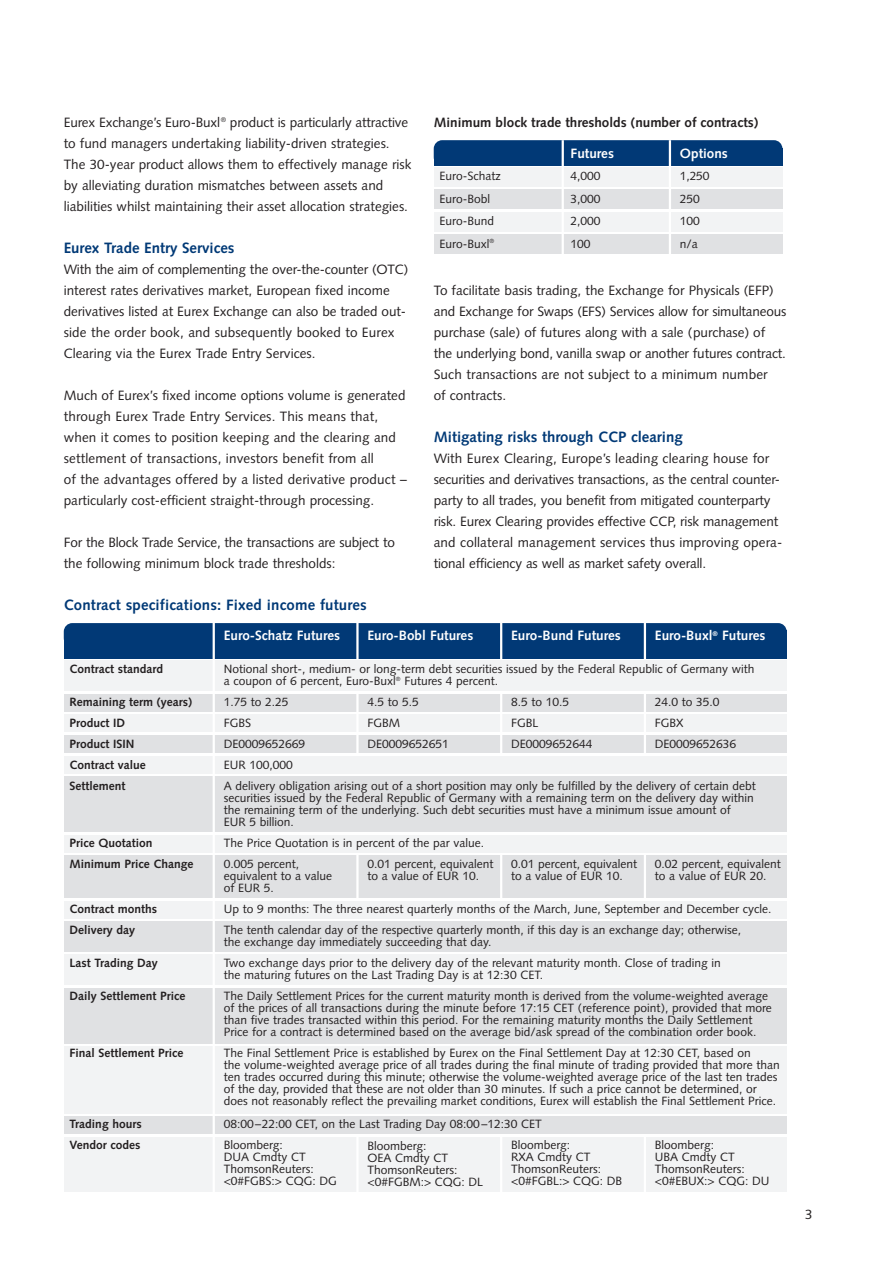
<style>
.page{position:relative;width:893px;height:1263px;background:#fff}
.page>*{position:absolute;margin:0;border:0;box-sizing:border-box;transform-origin:0 0}
.t1{font:700 15px "Syntax";color:#013976}
.t2{font:13.5px/21px "Syntax";color:#231f20}
.t3{font:700 13.5px "Syntax";color:#fff}
.t4{font:700 13.5px "Syntax";color:#231f20}
.t5{font:12px/12px "Syntax";color:#231f20}
.t6{font:700 12px/21px "Syntax";color:#231f20}
</style>
<div class="page">
<div style="left:64px;top:623px;width:723px;height:24px;background:#013976;border-radius:9px"></div>
<div style="left:64px;top:631px;width:723px;height:28px;background:#013976"></div>
<div style="left:64px;top:660px;width:723px;height:31px;background:#f2f3f4"></div>
<div style="left:64px;top:693px;width:723px;height:18px;background:#e0e1e3"></div>
<div style="left:64px;top:714px;width:723px;height:18px;background:#f2f3f4"></div>
<div style="left:64px;top:735px;width:723px;height:18px;background:#e0e1e3"></div>
<div style="left:64px;top:756px;width:723px;height:18px;background:#f2f3f4"></div>
<div style="left:64px;top:776px;width:723px;height:56px;background:#e0e1e3"></div>
<div style="left:64px;top:834px;width:723px;height:18px;background:#f2f3f4"></div>
<div style="left:64px;top:855px;width:723px;height:43px;background:#e0e1e3"></div>
<div style="left:64px;top:901px;width:723px;height:18px;background:#f2f3f4"></div>
<div style="left:64px;top:955px;width:723px;height:30px;background:#f2f3f4"></div>
<div style="left:64px;top:1046px;width:723px;height:68px;background:#f2f3f4"></div>
<div style="left:64px;top:1116px;width:723px;height:18px;background:#e0e1e3"></div>
<div style="left:64px;top:1137px;width:723px;height:55px;background:#f2f3f4"></div>
<div style="left:64px;top:921px;width:723px;height:31px;background:#e0e1e3"></div>
<div style="left:64px;top:988px;width:723px;height:55px;background:#e0e1e3"></div>
<hr style="left:213px;top:622px;width:2px;height:577px;background:#fff">
<hr style="left:356px;top:622px;width:3px;height:37px;background:#fff">
<hr style="left:500px;top:622px;width:2px;height:37px;background:#fff">
<hr style="left:644px;top:622px;width:2px;height:37px;background:#fff">
<hr style="left:356px;top:692px;width:3px;height:63px;background:#fff">
<hr style="left:500px;top:692px;width:2px;height:63px;background:#fff">
<hr style="left:644px;top:692px;width:2px;height:63px;background:#fff">
<hr style="left:356px;top:853px;width:3px;height:45px;background:#fff">
<hr style="left:500px;top:853px;width:2px;height:45px;background:#fff">
<hr style="left:644px;top:853px;width:2px;height:45px;background:#fff">
<hr style="left:356px;top:1135px;width:3px;height:60px;background:#fff">
<hr style="left:500px;top:1135px;width:2px;height:62px;background:#fff">
<hr style="left:644px;top:1135px;width:2px;height:61px;background:#fff">
<div style="left:434px;top:140px;width:348px;height:26px;background:#013976;border-radius:9px"></div>
<div style="left:434px;top:149px;width:348px;height:17px;background:#013976"></div>
<div style="left:434px;top:167px;width:348px;height:20px;background:#f2f3f4"></div>
<div style="left:434px;top:190px;width:348px;height:19px;background:#e0e1e3"></div>
<div style="left:434px;top:212px;width:348px;height:20px;background:#f2f3f4"></div>
<div style="left:434px;top:235px;width:348px;height:19px;background:#e0e1e3"></div>
<hr style="left:669px;top:140px;width:2px;height:117px;background:#fff">
<hr style="left:562px;top:140px;width:2px;height:119px;background:#fff">
<p class="t2" style="left:64px;top:113px;width:349px">Eurex Exchange’s Euro-Buxl<sup>®</sup> product is particularly attractive to fund managers undertaking liability-driven strategies.<br>The 30-year product allows them to effectively manage risk by alleviating duration mismatches between assets and liabilities whilst maintaining their asset allocation strategies.</p>
<p class="t1" style="left:64px;top:242px;width:172px">Eurex Trade Entry Services</p>
<p class="t2" style="left:64px;top:260px;width:346px">With the aim of complementing the over-the-counter (OTC) interest rates derivatives market, European fixed income derivatives listed at Eurex Exchange can also be traded out&shy;side the order book, and subsequently booked to Eurex Clearing via the Eurex Trade Entry Services.</p>
<p class="t2" style="left:64px;top:386px;width:344px">Much of Eurex’s fixed income options volume is generated through Eurex Trade Entry Services. This means that, when it comes to position keeping and the clearing and settlement of transactions, investors benefit from all<br>of the advantages offered by a listed derivative product – particularly cost-efficient straight-through processing.</p>
<p class="t2" style="left:64px;top:533px;width:333px">For the Block Trade Service, the transactions are subject to the following minimum block trade thresholds:</p>
<p class="t1" style="left:64px;top:599px;width:304px">Contract specifications: Fixed income futures</p>
<p class="t4" style="left:434px;top:117px;width:326px">Minimum block trade thresholds (number of contracts)</p>
<p class="t5" style="left:439px;top:166px;width:63px;line-height:22.5px">Euro-Schatz<br>Euro-Bobl<br>Euro-Bund<br>Euro-Buxl<sup>®</sup></p>
<p class="t3" style="left:571px;top:148px;width:45px">Futures</p>
<p class="t5" style="left:571px;top:166px;width:32px;line-height:22.5px;text-align:justify">4,000<br>3,000<br>2,000<br>100</p>
<p class="t3" style="left:680px;top:148px;width:49px">Options</p>
<p class="t5" style="left:680px;top:166px;width:31px;line-height:22.5px">1,250<br>250<br>100 n/a</p>
<p class="t2" style="left:434px;top:281px;width:354px">To facilitate basis trading, the Exchange for Physicals (EFP) and Exchange for Swaps (EFS) Services allow for simultaneous purchase (sale) of futures along with a sale (purchase) of the underlying bond, vanilla swap or another futures contract.<br>Such transactions are not subject to a minimum number<br>of contracts.</p>
<p class="t1" style="left:434px;top:431px;width:251px">Mitigating risks through CCP clearing</p>
<p class="t2" style="left:434px;top:449px;width:350px">With Eurex Clearing, Europe’s leading clearing house for securities and derivatives transactions, as the central counter&shy;party to all trades, you benefit from mitigated counterparty risk. Eurex Clearing provides effective CCP, risk management and collateral management services thus improving opera&shy;tional efficiency as well as market safety overall.</p>
<p class="t6" style="left:70px;top:660px;width:95px">Contract standard</p>
<p class="t6" style="left:70px;top:693px;width:124px">Remaining term (years)<br>Product ID<br>Product ISIN<br>Contract value<br>Settlement</p>
<p class="t6" style="left:70px;top:834px;width:126px">Price Quotation<br>Minimum Price Change</p>
<p class="t6" style="left:70px;top:900px;width:89px">Contract months<br>Delivery day</p>
<p class="t6" style="left:70px;top:954px;width:90px">Last Trading Day</p>
<p class="t6" style="left:70px;top:987px;width:117px">Daily Settlement Price</p>
<p class="t6" style="left:70px;top:1044px;width:116px">Final Settlement Price</p>
<p class="t6" style="left:70px;top:1114px;width:74px">Trading hours<br>Vendor codes</p>
<p class="t3" style="left:224px;top:630px;width:118px">Euro-Schatz Futures</p>
<p class="t5" style="left:224px;top:664px;width:532px">Notional short-, medium- or long-term debt securities issued by the Federal Republic of Germany with a coupon of 6 percent, Euro-Buxl<sup>®</sup> Futures 4 percent.</p>
<p class="t5" style="left:224px;top:692px;width:534px;line-height:21px">1.75 to 2.25<br>FGBS<br>DE0009652669<br>EUR 100,000<br>A delivery obligation arising out of a short position may only be fulfilled by the delivery of certain debt</p>
<p class="t5" style="left:224px;top:793px;width:531px">securities issued by the Federal Republic of Germany with a remaining term on the delivery day within the remaining term of the underlying. Such debt securities must have a minimum issue amount of<br>EUR 5 billion.</p>
<p class="t5" style="left:224px;top:834px;width:262px;line-height:21px">The Price Quotation is in percent of the par value.<br>0.005 percent,</p>
<p class="t5" style="left:224px;top:871px;width:110px">equivalent to a value of EUR 5.</p>
<p class="t5" style="left:224px;top:900px;width:549px;line-height:21px">Up to 9 months: The three nearest quarterly months of the March, June, September and December cycle.<br>The tenth calendar day of the respective quarterly month, if this day is an exchange day; otherwise,</p>
<p class="t5" style="left:224px;top:933px;width:498px;line-height:21px">the exchange day immediately succeeding that day.<br>Two exchange days prior to the delivery day of the relevant maturity month. Close of trading in</p>
<p class="t5" style="left:224px;top:966px;width:546px;line-height:21px">the maturing futures on the Last Trading Day is at 12:30 CET.<br>The Daily Settlement Prices for the current maturity month is derived from the volume-weighted average</p>
<p class="t5" style="left:224px;top:1003px;width:550px">of the prices of all transactions during the minute before 17:15 CET (reference point), provided that more than five trades transacted within this period. For the remaining maturity months the Daily Settlement<br>Price for a contract is determined based on the average bid/ask spread of the combination order book.</p>
<p class="t5" style="left:224px;top:1048px;width:557px">The Final Settlement Price is established by Eurex on the Final Settlement Day at 12:30 CET, based on<br>the volume-weighted average price of all trades during the final minute of trading provided that more than ten trades occurred during this minute; otherwise the volume-weighted average price of the last ten trades of the day, provided that these are not older than 30 minutes. If such a price cannot be determined, or does not reasonably reflect the prevailing market conditions, Eurex will establish the Final Settlement Price.</p>
<p class="t5" style="left:224px;top:1114px;width:319px;line-height:21px">08:00–22:00 CET, on the Last Trading Day 08:00–12:30 CET<br>Bloomberg:</p>
<p class="t5" style="left:224px;top:1152px;width:115px">DUA Cmdty CT<br>ThomsonReuters: &lt;0#FGBS:&gt; CQG: DG</p>
<p class="t3" style="left:367px;top:630px;width:107px">Euro-Bobl Futures</p>
<p class="t3" style="left:511px;top:630px;width:111px">Euro-Bund Futures</p>
<p class="t3" style="left:655px;top:630px;width:112px">Euro-Buxl<sup>®</sup> Futures</p>
<p class="t5" style="left:511px;top:692px;width:83px;line-height:21px">8.5 to 10.5<br>FGBL<br>DE0009652644</p>
<p class="t5" style="left:655px;top:692px;width:83px;line-height:21px">24.0 to 35.0<br>FGBX<br>DE0009652636</p>
<p class="t5" style="left:367px;top:692px;width:83px;line-height:21px">4.5 to 5.5<br>FGBM<br>DE0009652651</p>
<p class="t5" style="left:367px;top:859px;width:127px">0.01 percent, equivalent to a value of EUR 10.</p>
<p class="t5" style="left:511px;top:859px;width:127px">0.01 percent, equivalent to a value of EUR 10.</p>
<p class="t5" style="left:655px;top:859px;width:127px">0.02 percent, equivalent to a value of EUR 20.</p>
<p class="t5" style="left:511px;top:1140px;width:113px">Bloomberg:<br>RXA Cmdty CT<br>ThomsonReuters: &lt;0#FGBL:&gt; CQG: DB</p>
<p class="t5" style="left:655px;top:1140px;width:116px">Bloomberg:<br>UBA Cmdty CT<br>ThomsonReuters: &lt;0#EBUX:&gt; CQG: DU</p>
<p class="t5" style="left:367px;top:1141px;width:117px">Bloomberg:<br>OEA Cmdty CT<br>ThomsonReuters: &lt;0#FGBM:&gt; CQG: DL</p>
<p class="t2" style="left:805px;top:1205px;width:9px">3</p>
</div>
